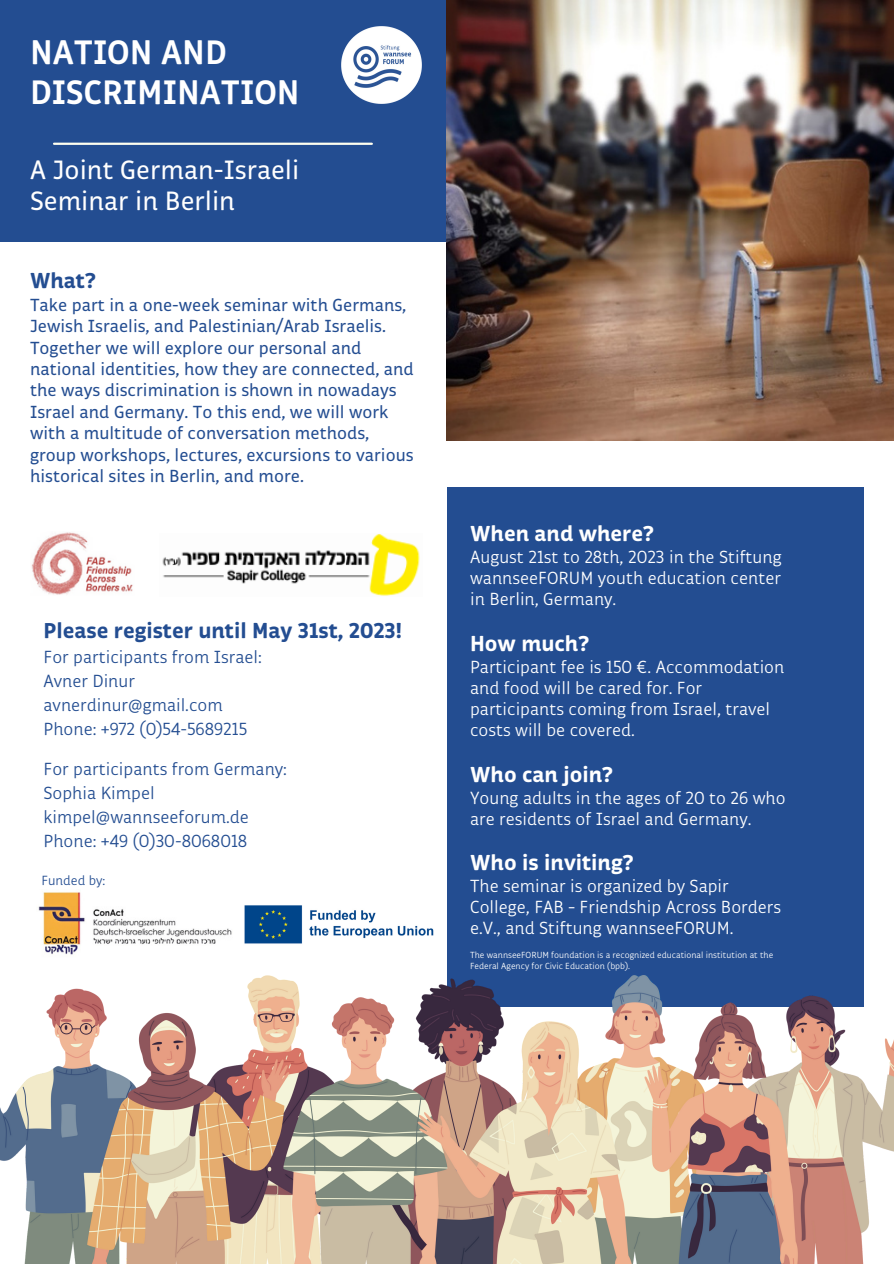
<style>
.page{position:relative;width:894px;height:1264px;background:#fff}
.page>*{position:absolute;margin:0;border:0;box-sizing:border-box;transform-origin:0 0}
.t1{font:700 34.5px/40.5px "Respublika FY";color:#fff}
.t2{font:27px/31.5px "Respublika FY";color:#fff}
.t3{font:800 21.9px "Respublika FY";color:#fff}
.t4{font:800 21.9px "Respublika FY";color:#234d91}
.t5{font:300 17.85px/21px "Respublika FY";color:#fff}
.t6{font:17.85px/21.5px "Respublika FY";color:#234d91}
.t7{font:300 17.85px/24px "Respublika FY";color:#234d91}
.t8{font:300 13.5px "Respublika FY";color:#234d91}
.t9{font:300 9px/10.5px "Respublika FY";color:#fff}
</style>
<div class="page">
<div style="left:0;top:0;width:447px;height:242px;background:#234d91"></div>
<img style="left:446px;top:0;width:447px;height:440px">
<hr style="left:54px;top:143px;width:318px;height:2px;background:#ffffef">
<div style="left:446px;top:487px;width:417px;height:519px;background:#234d91"></div>
<img style="left:31px;top:532px;width:102px;height:63px">
<img style="left:162px;top:534px;width:258px;height:62px">
<img style="left:342px;top:27px;width:80px;height:76px">
<img style="left:38px;top:892px;width:194px;height:63px">
<img style="left:0;top:975px;width:893px;height:288px">
<img style="left:244px;top:905px;width:190px;height:39px">
<h1 class="t1" style="left:30px;top:33px;width:271px">NATION AND<br>DISCRIMINATION</h1>
<h2 class="t2" style="left:30px;top:155px;width:271px">A Joint German-Israeli<br>Seminar in Berlin</h2>
<p class="t4" style="left:30px;top:268px;width:67px">What?</p>
<p class="t6" style="left:30px;top:295px;width:385px">Take part in a one-week seminar with Germans, Jewish Israelis, and Palestinian/Arab Israelis.<br>Together we will explore our personal and national identities, how they are connected, and the ways discrimination is shown in nowadays Israel and Germany. To this end, we will work with a multitude of conversation methods, group workshops, lectures, excursions to various historical sites in Berlin, and more.</p>
<p class="t4" style="left:44px;top:617px;width:360px">Please register until May 31st, 2023!</p>
<p class="t7" style="left:44px;top:645px;width:220px">For participants from Israel:<br>Avner Dinur avnerdinur@gmail.com<br>Phone: +972 (0)54-5689215</p>
<p class="t7" style="left:44px;top:757px;width:245px">For participants from Germany:<br>Sophia Kimpel kimpel@wannseeforum.de<br>Phone: +49 (0)30-8068018</p>
<p class="t8" style="left:41px;top:873px;width:65px">Funded by:</p>
<p class="t3" style="left:470px;top:521px;width:185px">When and where?</p>
<p class="t5" style="left:470px;top:547px;width:313px;text-align:justify">August 21st to 28th, 2023 in the Stiftung wannseeFORUM youth education center in Berlin, Germany.</p>
<p class="t3" style="left:470px;top:631px;width:120px">How much?</p>
<p class="t5" style="left:470px;top:657px;width:316px">Participant fee is 150 €. Accommodation and food will be cared for. For participants coming from Israel, travel costs will be covered.</p>
<p class="t3" style="left:470px;top:762px;width:144px">Who can join?</p>
<p class="t5" style="left:470px;top:787px;width:317px">Young adults in the ages of 20 to 26 who are residents of Israel and Germany.</p>
<p class="t3" style="left:470px;top:850px;width:165px">Who is inviting?</p>
<p class="t5" style="left:470px;top:876px;width:312px">The seminar is organized by Sapir<br>College, FAB – Friendship Across Borders e.V., and Stiftung wannseeFORUM.</p>
<p class="t9" style="left:470px;top:950px;width:304px">The wannseeFORUM foundation is a recognized educational institution at the<br>Federal Agency for Civic Education (bpb).</p>
</div>
